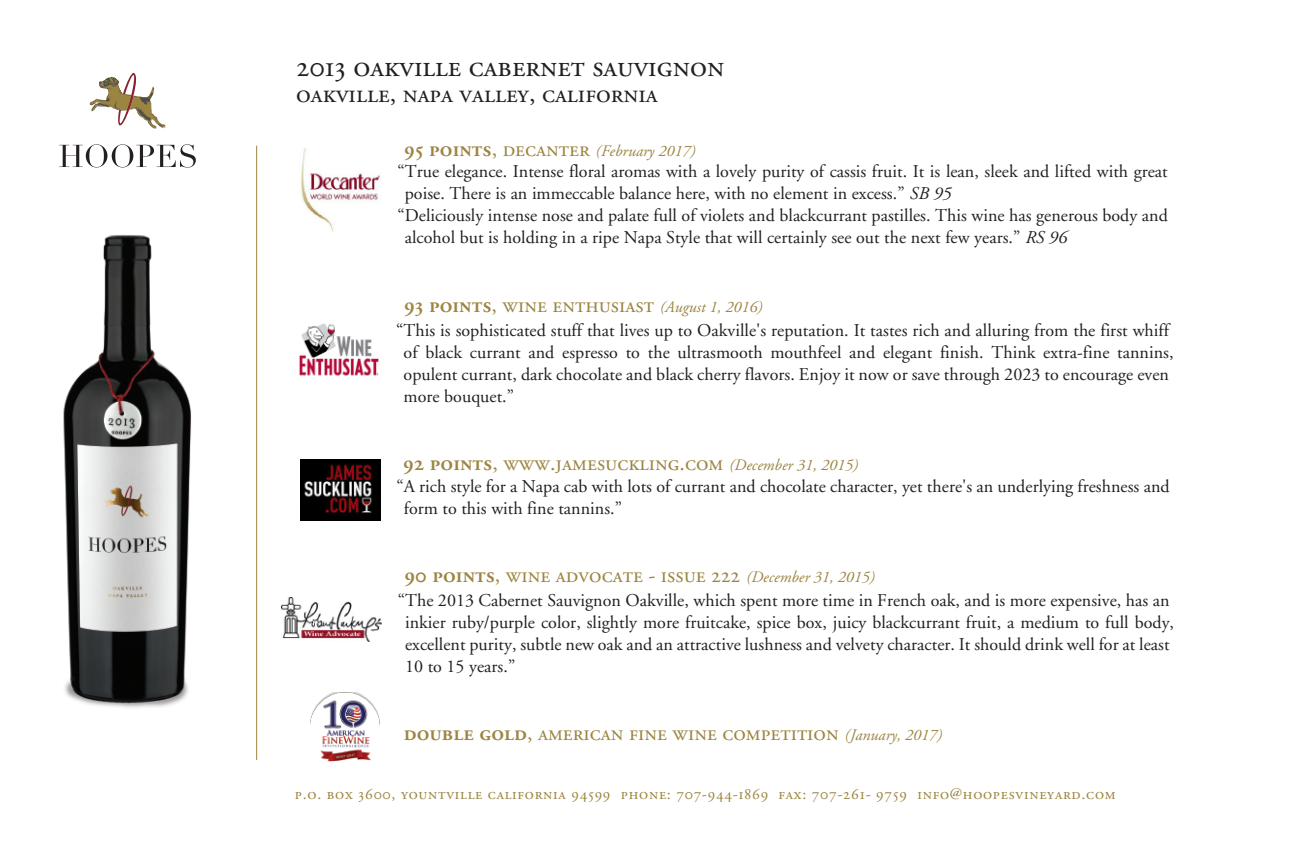
<style>
.page{position:relative;width:1296px;height:864px;background:#fff}
.page>*{position:absolute;margin:0;border:0;box-sizing:border-box;transform-origin:0 0}
.t1{font:30px "Adobe Garamond Regular SC";color:#231f20}
.t2{font:26px "Adobe Garamond Regular SC";color:#231f20}
.t3{font:22px "Adobe Garamond Regular SC";color:#9c8541}
.t4{font:18px/22px "Adobe Garamond";color:#231f20}
.t5{font:16px "Adobe Garamond Regular SC";letter-spacing:.045em;color:#9c8541}
.t6{font:italic 16px "Adobe Garamond";color:#9c8541}
.s1{font-family:"Adobe Garamond Semibold SC";font-style:normal;font-size:22px}
.s2{font-family:"Adobe Garamond Regular SC";font-style:normal;font-size:22px}
.s3{font-style:italic}
.s4{font-family:"Adobe Garamond Semibold SC"}
.s5{font-family:"Adobe Garamond";font-style:italic;font-size:16px}
</style>
<div class="page">
<svg style="left:59px;top:144px;width:137px;height:23px"></svg>
<hr style="left:256px;top:146px;width:1px;height:614px;background:#9c8541">
<img style="left:63px;top:235px;width:128px;height:473px">
<img style="left:311px;top:692px;width:68px;height:69px">
<img style="left:282px;top:597px;width:100px;height:44px">
<img style="left:299px;top:323px;width:80px;height:53px">
<img style="left:301px;top:459px;width:79px;height:61px">
<img style="left:301px;top:148px;width:80px;height:84px">
<img style="left:89px;top:72px;width:77px;height:57px">
<h1 class="t1" style="left:296px;top:51px;width:430px">2013 oakville cabernet sauvignon</h1>
<h2 class="t2" style="left:296px;top:80px;width:363px">oakville, napa valley, california</h2>
<p class="t6" style="left:404px;top:142px;width:292px"><span class="s1">95 points</span><span class="s2">, decanter</span> (February 2017)</p>
<p class="t4" style="left:398px;top:161px;width:772px">“True elegance. Intense floral aromas with a lovely purity of cassis fruit. It is lean, sleek and lifted with great</p>
<p class="t4" style="left:405px;top:183px;width:547px">poise. There is an immeccable balance here, with no element in excess.” <span class="s3">SB 95</span></p>
<p class="t4" style="left:398px;top:205px;width:772px">“Deliciously intense nose and palate full of violets and blackcurrant pastilles. This wine has generous body and</p>
<p class="t4" style="left:405px;top:227px;width:663px">alcohol but is holding in a ripe Napa Style that will certainly see out the next few years.” <span class="s3">RS 96</span></p>
<p class="t3" style="left:404px;top:294px;width:359px"><span class="s4">93 points</span>, wine enthusiast <span class="s5">(August 1, 2016)</span></p>
<p class="t4" style="left:404px;top:320px;width:772px;text-indent:-7px">“This is sophisticated stuff that lives up to Oakville's reputation. It tastes rich and alluring from the first whiff of black currant and espresso to the ultrasmooth mouthfeel and elegant finish. Think extra-fine tannins, opulent currant, dark chocolate and black cherry flavors. Enjoy it now or save through 2023 to encourage even more bouquet.”</p>
<p class="t3" style="left:403px;top:452px;width:456px"><span class="s4">92 points</span>, www.jamesuckling.com <span class="s5">(December 31, 2015)</span></p>
<p class="t4" style="left:404px;top:475px;width:767px;text-indent:-7px">“A rich style for a Napa cab with lots of currant and chocolate character, yet there's an underlying freshness and form to this with fine tannins.”</p>
<p class="t3" style="left:404px;top:564px;width:471px"><span class="s4">90 points</span>, wine advocate - issue 222 <span class="s5">(December 31, 2015)</span></p>
<p class="t4" style="left:405px;top:590px;width:770px;text-indent:-7px">“The 2013 Cabernet Sauvignon Oakville, which spent more time in French oak, and is more expensive, has an inkier ruby/purple color, slightly more fruitcake, spice box, juicy blackcurrant fruit, a medium to full body, excellent purity, subtle new oak and an attractive lushness and velvety character. It should drink well for at least 10 to 15 years.”</p>
<p class="t3" style="left:404px;top:722px;width:539px"><span class="s4">double gold</span>, american fine wine competition <span class="s5">(January, 2017)</span></p>
<p class="t5" style="left:295px;top:786px;width:822px">p.o. box 3600, yountville california 94599 phone: 707-944-1869 fax: 707-261- 9759 info@hoopesvineyard.com</p>
</div>
